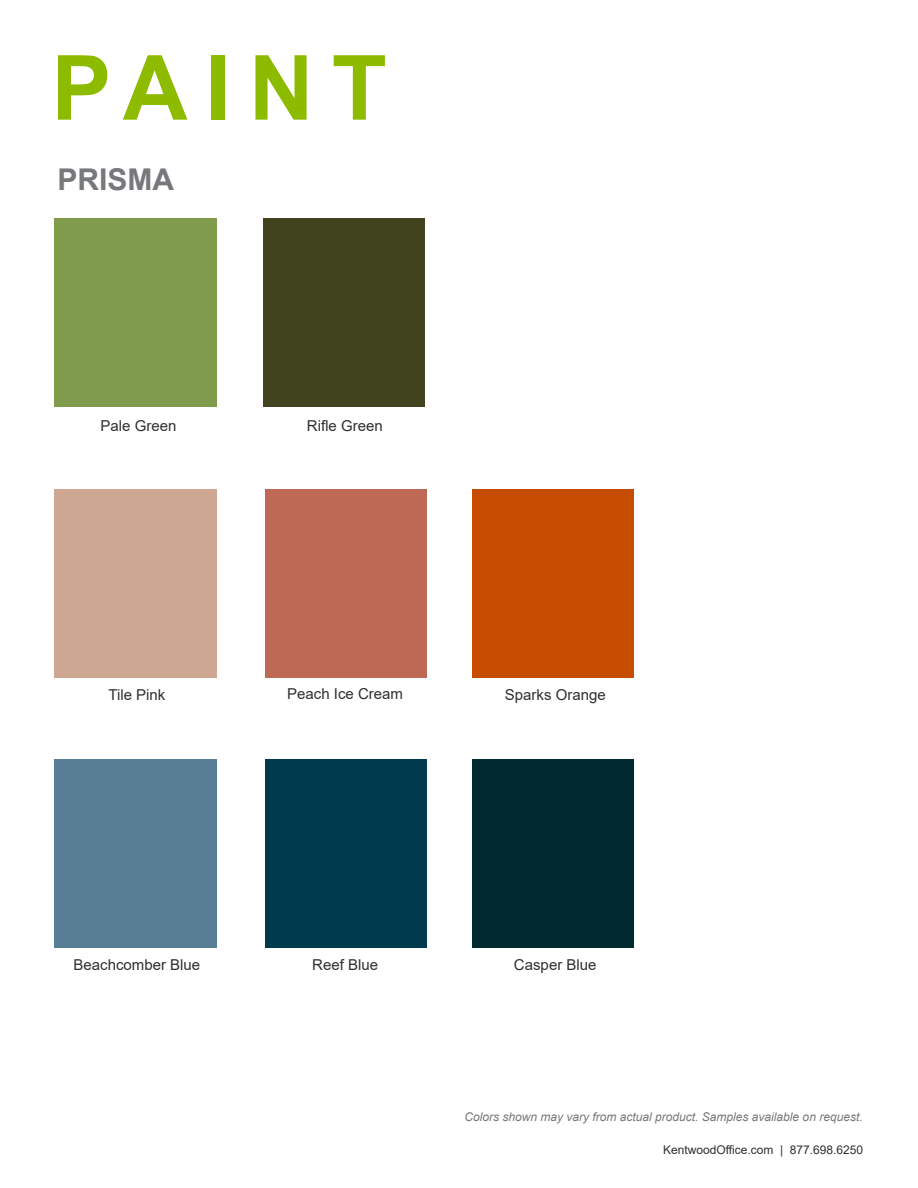
<style>
.page{position:relative;width:918px;height:1188px;background:#fff}
.page>*{position:absolute;margin:0;border:0;box-sizing:border-box;transform-origin:0 0}
.t1{font:700 90px "Arial";letter-spacing:.2em;color:#8dbb00}
.t2{font:700 30px "Arial";color:#76787b}
.t3{font:15px "Arial";color:#312f30}
.t4{font:italic 12px "Arial";color:#76787b}
.t5{font:12px "Arial";color:#312f30}
</style>
<div class="page">
<div style="left:55px;top:489px;width:162px;height:189px;background:#cda792"></div>
<div style="left:472px;top:489px;width:162px;height:189px;background:#c64d00"></div>
<div style="left:265px;top:489px;width:162px;height:189px;background:#be6955"></div>
<div style="left:54px;top:218px;width:162px;height:189px;background:#809b4c"></div>
<div style="left:263px;top:218px;width:162px;height:189px;background:#40431e"></div>
<div style="left:55px;top:759px;width:162px;height:189px;background:#577e95"></div>
<div style="left:472px;top:759px;width:162px;height:189px;background:#002930"></div>
<div style="left:265px;top:759px;width:162px;height:189px;background:#003b4d"></div>
<p class="t1" style="left:51px;top:25px;width:337px">PAINT</p>
<p class="t2" style="left:57px;top:158px;width:118px">PRISMA</p>
<p class="t3" style="left:101px;top:416px;width:77px">Pale Green</p>
<p class="t3" style="left:307px;top:416px;width:77px">Rifle Green</p>
<p class="t3" style="left:108px;top:684px;width:58px">Tile Pink</p>
<p class="t3" style="left:287px;top:684px;width:117px">Peach Ice Cream</p>
<p class="t3" style="left:505px;top:684px;width:102px">Sparks Orange</p>
<p class="t3" style="left:74px;top:955px;width:128px">Beachcomber Blue</p>
<p class="t3" style="left:312px;top:954px;width:67px">Reef Blue</p>
<p class="t3" style="left:514px;top:955px;width:84px">Casper Blue</p>
<p class="t4" style="left:465px;top:1109px;width:400px">Colors shown may vary from actual product. Samples available on request.</p>
<p class="t5" style="left:663px;top:1142px;width:202px">KentwoodOffice.com | 877.698.6250</p>
</div>
